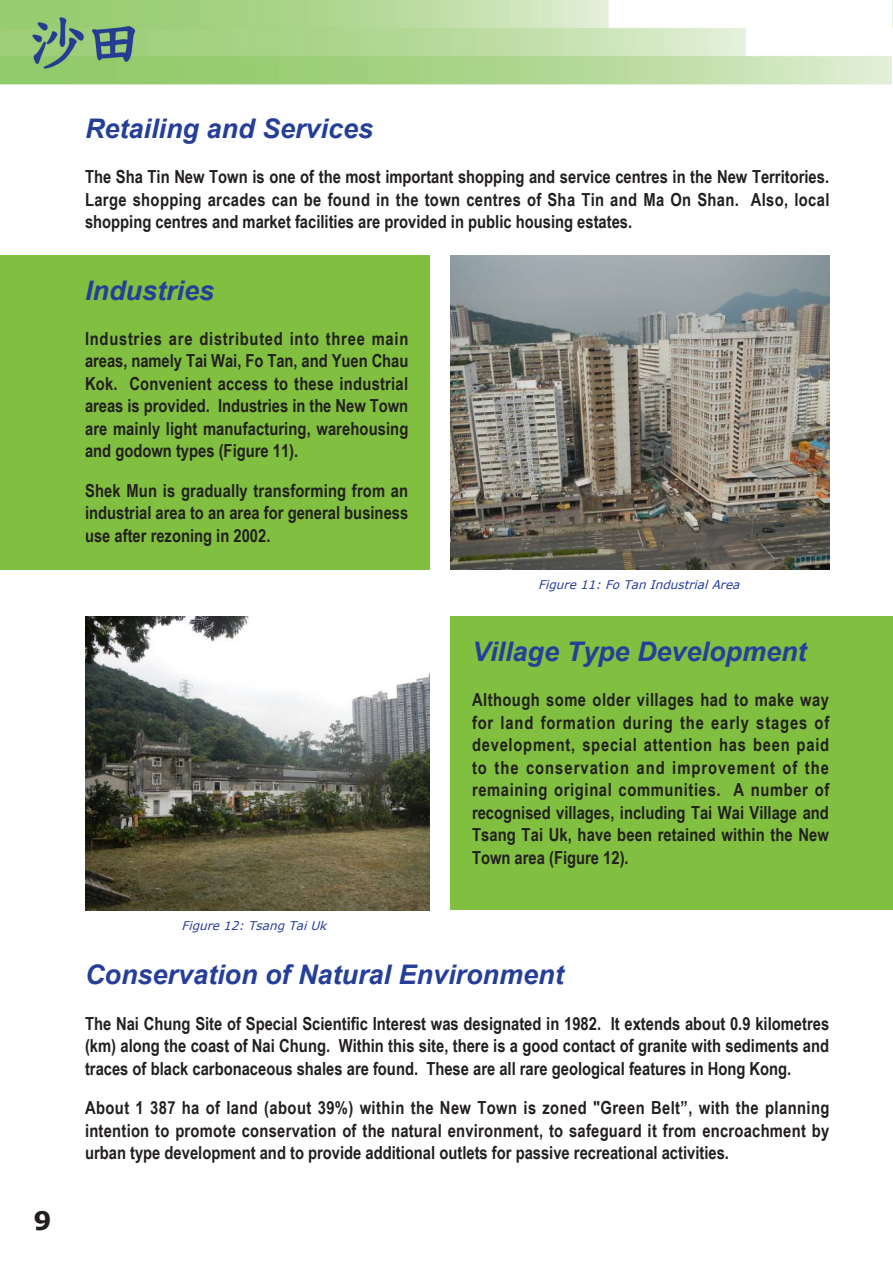
<style>
.page{position:relative;width:893px;height:1263px;background:#fff}
.page>*{position:absolute;margin:0;border:0;box-sizing:border-box;transform-origin:0 0}
.Sub_Title_en{font:italic 700 27px "Arial";color:#253f99}
.t1{font:700 25.5px "Verdana";color:#231f20}
.text_en{font:700 18px/22.5px "Arial Narrow";color:#231f20;text-align:justify}
.cap_en{font:italic 12px "Verdana";color:#253f99}
</style>
<div class="page">
<img style="left:0;top:0;width:893px;height:85px">
<div style="left:0;top:255px;width:429px;height:315px;background:#80bf40"></div>
<div style="left:451px;top:617px;width:442px;height:293px;background:#80bf40"></div>
<img style="left:451px;top:255px;width:378px;height:315px">
<img style="left:85px;top:617px;width:344px;height:293px">
<h2 class="t1" style="left:33px;top:1202px;width:20px">9</h2>
<p class="Sub_Title_en" style="left:85px;top:110px;width:290px">Retailing and Services</p>
<p class="text_en" style="left:85px;top:165px;width:746px">The Sha Tin New Town is one of the most important shopping and service centres in the New Territories.<br>Large shopping arcades can be found in the town centres of Sha Tin and Ma On Shan. Also, local shopping centres and market facilities are provided in public housing estates.</p>
<p class="Sub_Title_en" style="left:85px;top:272px;width:131px">Industries</p>
<p class="text_en" style="left:85px;top:326px;width:325px">Industries are distributed into three main areas, namely Tai Wai, Fo Tan, and Yuen Chau Kok. Convenient access to these industrial areas is provided. Industries in the New Town are mainly light manufacturing, warehousing and godown types (Figure 11).</p>
<p class="text_en" style="left:85px;top:478px;width:325px">Shek Mun is gradually transforming from an industrial area to an area for general business use after rezoning in 2002.</p>
<p class="cap_en" style="left:182px;top:917px;width:151px">Figure12:TsangTaiUk</p>
<p class="cap_en" style="left:538px;top:577px;width:207px">Figure11:FoTanIndustrialArea</p>
<p class="Sub_Title_en" style="left:472px;top:633px;width:336px">Village Type Development</p>
<p class="text_en" style="left:472px;top:688px;width:359px">Although some older villages had to make way for land formation during the early stages of development, special attention has been paid to the conservation and improvement of the remaining original communities. A number of recognised villages, including Tai Wai Village and Tsang Tai Uk, have been retained within the New Town area (Figure 12).</p>
<p class="Sub_Title_en" style="left:85px;top:957px;width:480px">Conservation of Natural Environment</p>
<p class="text_en" style="left:85px;top:1011px;width:746px">The Nai Chung Site of Special Scientific Interest was designated in 1982. It extends about 0.9 kilometres (km) along the coast of Nai Chung. Within this site, there is a good contact of granite with sediments and traces of black carbonaceous shales are found. These are all rare geological features in Hong Kong.</p>
<p class="text_en" style="left:85px;top:1095px;width:746px">About 1 387 ha of land (about 39%) within the New Town is zoned "Green Belt”, with the planning intention to promote conservation of the natural environment, to safeguard it from encroachment by urban type development and to provide additional outlets for passive recreational activities.</p>
</div>
